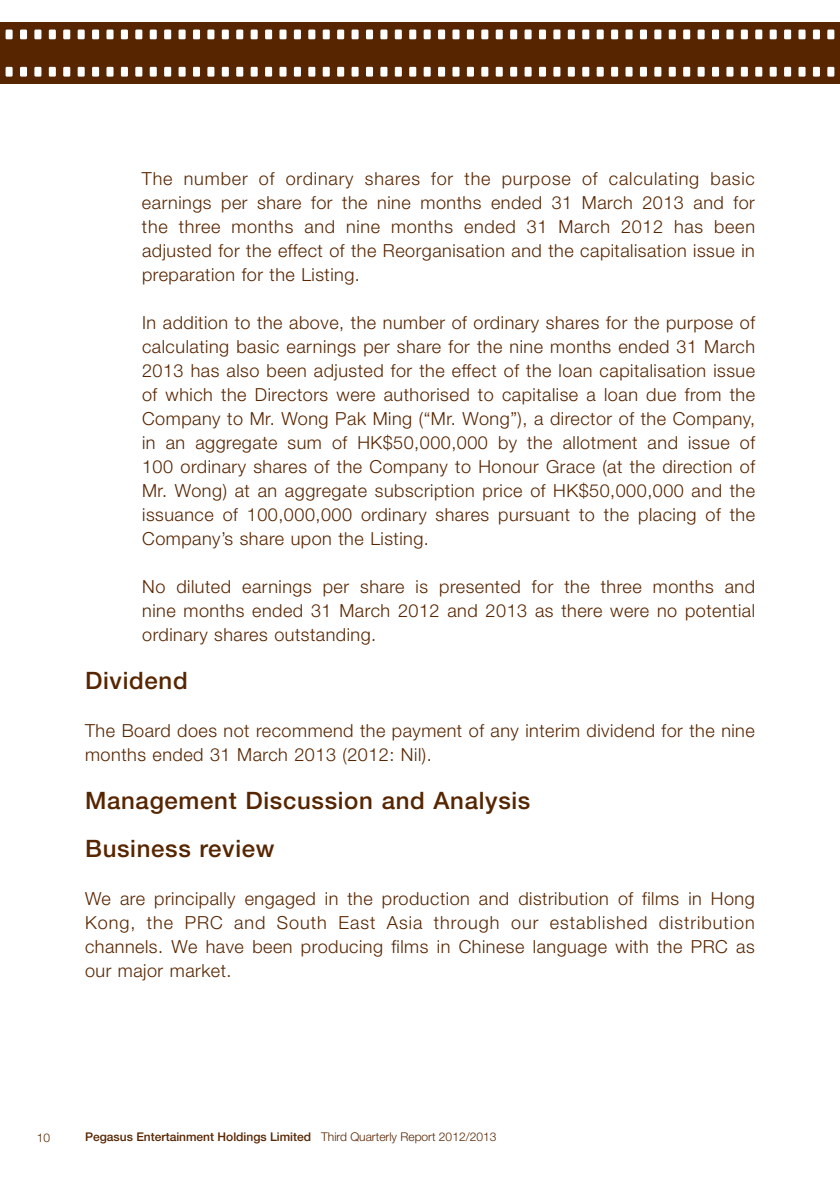
<style>
.page{position:relative;width:840px;height:1191px;background:#fff}
.page>*{position:absolute;margin:0;border:0;box-sizing:border-box;transform-origin:0 0}
.t1{font:500 24px/48px "Helvetica Neue LT Std";letter-spacing:.03em;color:#572500}
.t2{font:300 18px/24px "Helvetica Neue LT Std";letter-spacing:.03em;color:#572500;text-align:justify}
.t3{font:500 12px "Helvetica Neue LT Std";color:#572500}
.t4{font:300 12px "Helvetica Neue LT Std";color:#572500}
.s1{font-weight:300}
</style>
<div class="page">
<div style="left:0;top:23px;width:839px;height:61px;background:#572500"></div>
<div style="left:6px;top:30px;width:7px;height:9px;background:#fff"></div>
<div style="left:20px;top:30px;width:7px;height:9px;background:#fff"></div>
<div style="left:34px;top:30px;width:7px;height:9px;background:#fff"></div>
<div style="left:49px;top:30px;width:7px;height:9px;background:#fff"></div>
<div style="left:63px;top:30px;width:7px;height:9px;background:#fff"></div>
<div style="left:567px;top:30px;width:7px;height:9px;background:#fff"></div>
<div style="left:553px;top:30px;width:7px;height:9px;background:#fff"></div>
<div style="left:538px;top:30px;width:7px;height:9px;background:#fff"></div>
<div style="left:524px;top:30px;width:7px;height:9px;background:#fff"></div>
<div style="left:510px;top:30px;width:7px;height:9px;background:#fff"></div>
<div style="left:481px;top:30px;width:7px;height:9px;background:#fff"></div>
<div style="left:466px;top:30px;width:7px;height:9px;background:#fff"></div>
<div style="left:452px;top:30px;width:7px;height:9px;background:#fff"></div>
<div style="left:438px;top:30px;width:7px;height:9px;background:#fff"></div>
<div style="left:423px;top:30px;width:7px;height:9px;background:#fff"></div>
<div style="left:409px;top:30px;width:7px;height:9px;background:#fff"></div>
<div style="left:394px;top:30px;width:7px;height:9px;background:#fff"></div>
<div style="left:380px;top:30px;width:7px;height:9px;background:#fff"></div>
<div style="left:366px;top:30px;width:7px;height:9px;background:#fff"></div>
<div style="left:337px;top:30px;width:7px;height:9px;background:#fff"></div>
<div style="left:322px;top:30px;width:7px;height:9px;background:#fff"></div>
<div style="left:308px;top:30px;width:7px;height:9px;background:#fff"></div>
<div style="left:294px;top:30px;width:7px;height:9px;background:#fff"></div>
<div style="left:279px;top:30px;width:7px;height:9px;background:#fff"></div>
<div style="left:265px;top:30px;width:7px;height:9px;background:#fff"></div>
<div style="left:250px;top:30px;width:7px;height:9px;background:#fff"></div>
<div style="left:236px;top:30px;width:7px;height:9px;background:#fff"></div>
<div style="left:222px;top:30px;width:7px;height:9px;background:#fff"></div>
<div style="left:207px;top:30px;width:7px;height:9px;background:#fff"></div>
<div style="left:193px;top:30px;width:7px;height:9px;background:#fff"></div>
<div style="left:178px;top:30px;width:7px;height:9px;background:#fff"></div>
<div style="left:164px;top:30px;width:7px;height:9px;background:#fff"></div>
<div style="left:150px;top:30px;width:7px;height:9px;background:#fff"></div>
<div style="left:135px;top:30px;width:7px;height:9px;background:#fff"></div>
<div style="left:121px;top:30px;width:7px;height:9px;background:#fff"></div>
<div style="left:106px;top:30px;width:7px;height:9px;background:#fff"></div>
<div style="left:92px;top:30px;width:7px;height:9px;background:#fff"></div>
<div style="left:78px;top:30px;width:7px;height:9px;background:#fff"></div>
<div style="left:351px;top:30px;width:7px;height:9px;background:#fff"></div>
<div style="left:495px;top:30px;width:7px;height:9px;background:#fff"></div>
<svg style="left:826px;top:30px;width:7px;height:9px"></svg>
<div style="left:812px;top:30px;width:7px;height:9px;background:#fff"></div>
<svg style="left:783px;top:30px;width:7px;height:9px"></svg>
<div style="left:769px;top:30px;width:7px;height:9px;background:#fff"></div>
<svg style="left:754px;top:30px;width:7px;height:9px"></svg>
<div style="left:740px;top:30px;width:7px;height:9px;background:#fff"></div>
<div style="left:726px;top:30px;width:7px;height:9px;background:#fff"></div>
<div style="left:711px;top:30px;width:7px;height:9px;background:#fff"></div>
<div style="left:697px;top:30px;width:7px;height:9px;background:#fff"></div>
<svg style="left:682px;top:30px;width:7px;height:9px"></svg>
<div style="left:668px;top:30px;width:7px;height:9px;background:#fff"></div>
<div style="left:639px;top:30px;width:7px;height:9px;background:#fff"></div>
<div style="left:625px;top:30px;width:7px;height:9px;background:#fff"></div>
<svg style="left:610px;top:30px;width:7px;height:9px"></svg>
<div style="left:596px;top:30px;width:7px;height:9px;background:#fff"></div>
<div style="left:582px;top:30px;width:7px;height:9px;background:#fff"></div>
<div style="left:654px;top:30px;width:7px;height:9px;background:#fff"></div>
<div style="left:798px;top:30px;width:7px;height:9px;background:#fff"></div>
<div style="left:6px;top:67px;width:7px;height:10px;background:#fff"></div>
<div style="left:20px;top:67px;width:7px;height:10px;background:#fff"></div>
<div style="left:34px;top:67px;width:7px;height:10px;background:#fff"></div>
<div style="left:49px;top:67px;width:7px;height:10px;background:#fff"></div>
<div style="left:63px;top:67px;width:7px;height:10px;background:#fff"></div>
<div style="left:567px;top:67px;width:7px;height:10px;background:#fff"></div>
<div style="left:553px;top:67px;width:7px;height:10px;background:#fff"></div>
<div style="left:538px;top:67px;width:7px;height:10px;background:#fff"></div>
<div style="left:524px;top:67px;width:7px;height:10px;background:#fff"></div>
<div style="left:510px;top:67px;width:7px;height:10px;background:#fff"></div>
<div style="left:481px;top:67px;width:7px;height:10px;background:#fff"></div>
<div style="left:466px;top:67px;width:7px;height:10px;background:#fff"></div>
<div style="left:452px;top:67px;width:7px;height:10px;background:#fff"></div>
<div style="left:438px;top:67px;width:7px;height:10px;background:#fff"></div>
<div style="left:423px;top:67px;width:7px;height:10px;background:#fff"></div>
<div style="left:409px;top:67px;width:7px;height:10px;background:#fff"></div>
<div style="left:394px;top:67px;width:7px;height:10px;background:#fff"></div>
<div style="left:380px;top:67px;width:7px;height:10px;background:#fff"></div>
<div style="left:366px;top:67px;width:7px;height:10px;background:#fff"></div>
<div style="left:337px;top:67px;width:7px;height:10px;background:#fff"></div>
<div style="left:322px;top:67px;width:7px;height:10px;background:#fff"></div>
<div style="left:308px;top:67px;width:7px;height:10px;background:#fff"></div>
<div style="left:294px;top:67px;width:7px;height:10px;background:#fff"></div>
<div style="left:279px;top:67px;width:7px;height:10px;background:#fff"></div>
<div style="left:265px;top:67px;width:7px;height:10px;background:#fff"></div>
<div style="left:250px;top:67px;width:7px;height:10px;background:#fff"></div>
<div style="left:236px;top:67px;width:7px;height:10px;background:#fff"></div>
<div style="left:222px;top:67px;width:7px;height:10px;background:#fff"></div>
<div style="left:207px;top:67px;width:7px;height:10px;background:#fff"></div>
<div style="left:193px;top:67px;width:7px;height:10px;background:#fff"></div>
<div style="left:178px;top:67px;width:7px;height:10px;background:#fff"></div>
<div style="left:164px;top:67px;width:7px;height:10px;background:#fff"></div>
<div style="left:150px;top:67px;width:7px;height:10px;background:#fff"></div>
<div style="left:135px;top:67px;width:7px;height:10px;background:#fff"></div>
<div style="left:121px;top:67px;width:7px;height:10px;background:#fff"></div>
<div style="left:106px;top:67px;width:7px;height:10px;background:#fff"></div>
<div style="left:92px;top:67px;width:7px;height:10px;background:#fff"></div>
<div style="left:78px;top:67px;width:7px;height:10px;background:#fff"></div>
<div style="left:351px;top:67px;width:7px;height:10px;background:#fff"></div>
<div style="left:495px;top:67px;width:7px;height:10px;background:#fff"></div>
<svg style="left:826px;top:67px;width:7px;height:10px"></svg>
<div style="left:812px;top:67px;width:7px;height:10px;background:#fff"></div>
<svg style="left:783px;top:67px;width:7px;height:10px"></svg>
<div style="left:769px;top:67px;width:7px;height:10px;background:#fff"></div>
<svg style="left:754px;top:67px;width:7px;height:10px"></svg>
<div style="left:740px;top:67px;width:7px;height:10px;background:#fff"></div>
<div style="left:726px;top:67px;width:7px;height:10px;background:#fff"></div>
<div style="left:711px;top:67px;width:7px;height:10px;background:#fff"></div>
<div style="left:697px;top:67px;width:7px;height:10px;background:#fff"></div>
<svg style="left:682px;top:67px;width:7px;height:10px"></svg>
<div style="left:668px;top:67px;width:7px;height:10px;background:#fff"></div>
<div style="left:639px;top:67px;width:7px;height:10px;background:#fff"></div>
<div style="left:625px;top:67px;width:7px;height:10px;background:#fff"></div>
<svg style="left:610px;top:67px;width:7px;height:10px"></svg>
<div style="left:596px;top:67px;width:7px;height:10px;background:#fff"></div>
<div style="left:582px;top:67px;width:7px;height:10px;background:#fff"></div>
<div style="left:654px;top:67px;width:7px;height:10px;background:#fff"></div>
<div style="left:798px;top:67px;width:7px;height:10px;background:#fff"></div>
<p class="t2" style="left:142px;top:166px;width:614px">The number of ordinary shares for the purpose of calculating basic earnings per share for the nine months ended 31 March 2013 and for the three months and nine months ended 31 March 2012 has been adjusted for the effect of the Reorganisation and the capitalisation issue in preparation for the Listing.</p>
<p class="t2" style="left:142px;top:310px;width:614px">In addition to the above, the number of ordinary shares for the purpose of calculating basic earnings per share for the nine months ended 31 March 2013 has also been adjusted for the effect of the loan capitalisation issue of which the Directors were authorised to capitalise a loan due from the Company to Mr. Wong Pak Ming (“Mr. Wong”), a director of the Company, in an aggregate sum of HK$50,000,000 by the allotment and issue of 100 ordinary shares of the Company to Honour Grace (at the direction of Mr. Wong) at an aggregate subscription price of HK$50,000,000 and the issuance of 100,000,000 ordinary shares pursuant to the placing of the Company’s share upon the Listing.</p>
<p class="t2" style="left:142px;top:574px;width:614px">No diluted earnings per share is presented for the three months and nine months ended 31 March 2012 and 2013 as there were no potential ordinary shares outstanding.</p>
<h1 class="t1" style="left:85px;top:656px;width:104px">Dividend</h1>
<p class="t2" style="left:85px;top:718px;width:670px">The Board does not recommend the payment of any interim dividend for the nine months ended 31 March 2013 (2012: Nil).</p>
<h1 class="t1" style="left:85px;top:776px;width:446px">Management Discussion and Analysis<br>Business review</h1>
<p class="t2" style="left:85px;top:886px;width:671px">We are principally engaged in the production and distribution of films in Hong Kong, the PRC and South East Asia through our established distribution channels. We have been producing films in Chinese language with the PRC as our major market.</p>
<p class="t4" style="left:37px;top:1130px;width:15px">10</p>
<p class="t3" style="left:85px;top:1130px;width:412px">Pegasus Entertainment Holdings Limited <span class="s1">Third Quarterly Report 2012/2013</span></p>
</div>
